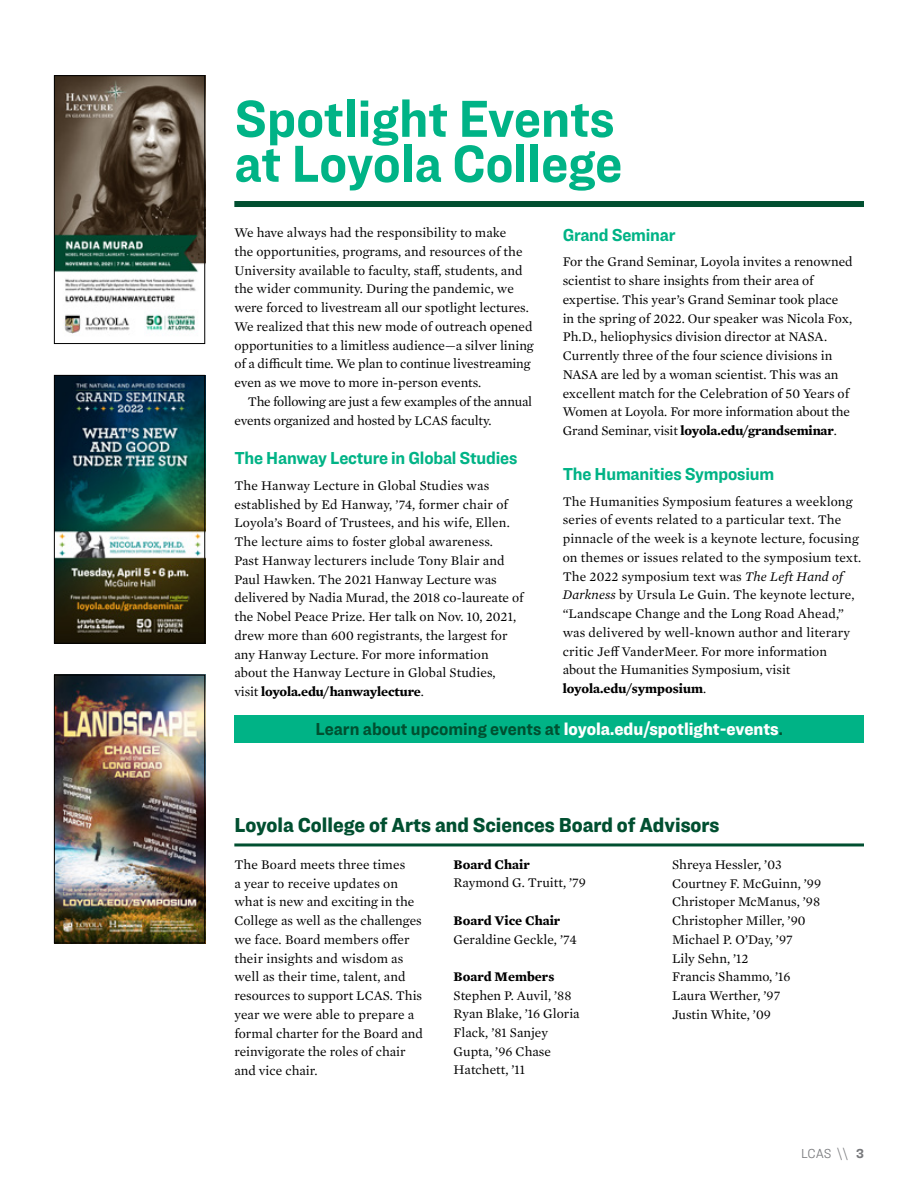
<style>
.page{position:relative;width:918px;height:1188px;background:#fff}
.page>*{position:absolute;margin:0;border:0;box-sizing:border-box;transform-origin:0 0}
.t1{font:700 54px "Ringside Narrow";color:#00b386}
.t2{font:900 21px "Ringside Narrow";color:#014f30}
.t3{font:700 18px "Ringside Narrow";letter-spacing:-.01em;color:#00b386}
.t4{font:700 18px "Ringside Narrow";color:#014f30}
.t5{font:13.5px/18.8px "Mercury Text G1";color:#000}
.t6{font:13.5px/18.8px "Mercury Text G1";letter-spacing:-.02em;color:#000}
.t7{font:300 13.5px "Ringside Narrow";color:#77787b}
.s1{font-weight:700}
.s2{font-style:italic}
.s3{font-weight:900;color:#fff}
</style>
<div class="page">
<div style="left:234px;top:716px;width:630px;height:27px;background:#00b386"></div>
<hr style="left:234px;top:843px;width:630px;height:3px;background:#014f30">
<div style="left:234px;top:201px;width:630px;height:6px;background:#014f30"></div>
<img style="left:56px;top:77px;width:147px;height:257px">
<div style="left:54px;top:75px;width:151px;height:269px;border:1px solid #000"></div>
<img style="left:56px;top:377px;width:147px;height:265px">
<div style="left:54px;top:375px;width:151px;height:269px;border:1px solid #000"></div>
<img style="left:56px;top:677px;width:147px;height:264px">
<div style="left:54px;top:675px;width:151px;height:268px;border:1px solid #000"></div>
<p class="t1" style="left:234px;top:79px;width:382px">Spotlight Events</p>
<p class="t1" style="left:234px;top:124px;width:389px">at Loyola College</p>
<p class="t5" style="left:234px;top:223px;width:301px">We have always had the responsibility to make<br>the opportunities, programs, and resources of the University available to faculty, staff, students, and the wider community. During the pandemic, we were forced to livestream all our spotlight lectures.<br>We realized that this new mode of outreach opened opportunities to a limitless audience—a silver lining of a difficult time. We plan to continue livestreaming even as we move to more in-person events.</p>
<p class="t6" style="left:234px;top:391px;width:299px;text-indent:14px">The following are just a few examples of the annual events organized and hosted by LCAS faculty.</p>
<p class="t3" style="left:234px;top:445px;width:285px">The Hanway Lecture in Global Studies</p>
<p class="t5" style="left:234px;top:475px;width:291px">The Hanway Lecture in Global Studies was established by Ed Hanway, ’74, former chair of Loyola’s Board of Trustees, and his wife, Ellen.<br>The lecture aims to foster global awareness.<br>Past Hanway lecturers include Tony Blair and Paul Hawken. The 2021 Hanway Lecture was delivered by Nadia Murad, the 2018 co-laureate of the Nobel Peace Prize. Her talk on Nov. 10, 2021, drew more than 600 registrants, the largest for any Hanway Lecture. For more information about the Hanway Lecture in Global Studies,<br>visit <span class="s1">loyola.edu/hanwaylecture</span>.</p>
<p class="t3" style="left:563px;top:222px;width:114px">Grand Seminar</p>
<p class="t5" style="left:563px;top:252px;width:292px">For the Grand Seminar, Loyola invites a renowned scientist to share insights from their area of expertise. This year’s Grand Seminar took place in the spring of 2022. Our speaker was Nicola Fox, Ph.D., heliophysics division director at NASA.<br>Currently three of the four science divisions in NASA are led by a woman scientist. This was an excellent match for the Celebration of 50 Years of Women at Loyola. For more information about the Grand Seminar, visit <span class="s1">loyola.edu/grandseminar</span>.</p>
<p class="t3" style="left:563px;top:461px;width:213px">The Humanities Symposium</p>
<p class="t5" style="left:563px;top:491px;width:300px">The Humanities Symposium features a weeklong series of events related to a particular text. The pinnacle of the week is a keynote lecture, focusing on themes or issues related to the symposium text.<br>The 2022 symposium text was <span class="s2">The Left Hand of Darkness</span> by Ursula Le Guin. The keynote lecture, “Landscape Change and the Long Road Ahead,” was delivered by well-known author and literary critic Jeff VanderMeer. For more information about the Humanities Symposium, visit <span class="s1">loyola.edu/symposium</span>.</p>
<p class="t4" style="left:316px;top:716px;width:469px">Learn about upcoming events at <span class="s3">loyola.edu/spotlight-events</span>.</p>
<p class="t2" style="left:234px;top:809px;width:487px">Loyola College of Arts and Sciences Board of Advisors</p>
<p class="t5" style="left:234px;top:854px;width:190px">The Board meets three times<br>a year to receive updates on what is new and exciting in the<br>College as well as the challenges we face. Board members offer their insights and wisdom as well as their time, talent, and resources to support LCAS. This year we were able to prepare a formal charter for the Board and reinvigorate the roles of chair and vice chair.</p>
<p class="t5" style="left:454px;top:854px;width:134px"><span class="s1">Board Chair<br></span>Raymond G. Truitt, ’79</p>
<p class="t5" style="left:672px;top:854px;width:111px">Shreya Hessler, ’03</p>
<p class="t5" style="left:672px;top:873px;width:151px">Courtney F. McGuinn, ’99</p>
<p class="t5" style="left:672px;top:892px;width:150px">Christoper McManus, ’98</p>
<p class="t5" style="left:672px;top:911px;width:135px">Christopher Miller, ’90</p>
<p class="t5" style="left:672px;top:929px;width:122px">Michael P. O’Day, ’97</p>
<p class="t5" style="left:672px;top:948px;width:78px">Lily Sehn, ’12</p>
<p class="t5" style="left:672px;top:967px;width:120px">Francis Shammo, ’16</p>
<p class="t5" style="left:672px;top:986px;width:110px">Laura Werther, ’97</p>
<p class="t5" style="left:672px;top:1004px;width:100px">Justin White, ’09</p>
<p class="t5" style="left:454px;top:910px;width:125px"><span class="s1">Board Vice Chair<br></span>Geraldine Geckle, ’74</p>
<p class="t5" style="left:454px;top:966px;width:128px"><span class="s1">Board Members<br></span>Stephen P. Auvil, ’88<br>Ryan Blake, ’16 Gloria<br>Flack, ’81 Sanjey<br>Gupta, ’96 Chase<br>Hatchett, ’11</p>
<p class="t7" style="left:801px;top:1145px;width:64px">LCAS \\ <span class="s1">3</span></p>
</div>
